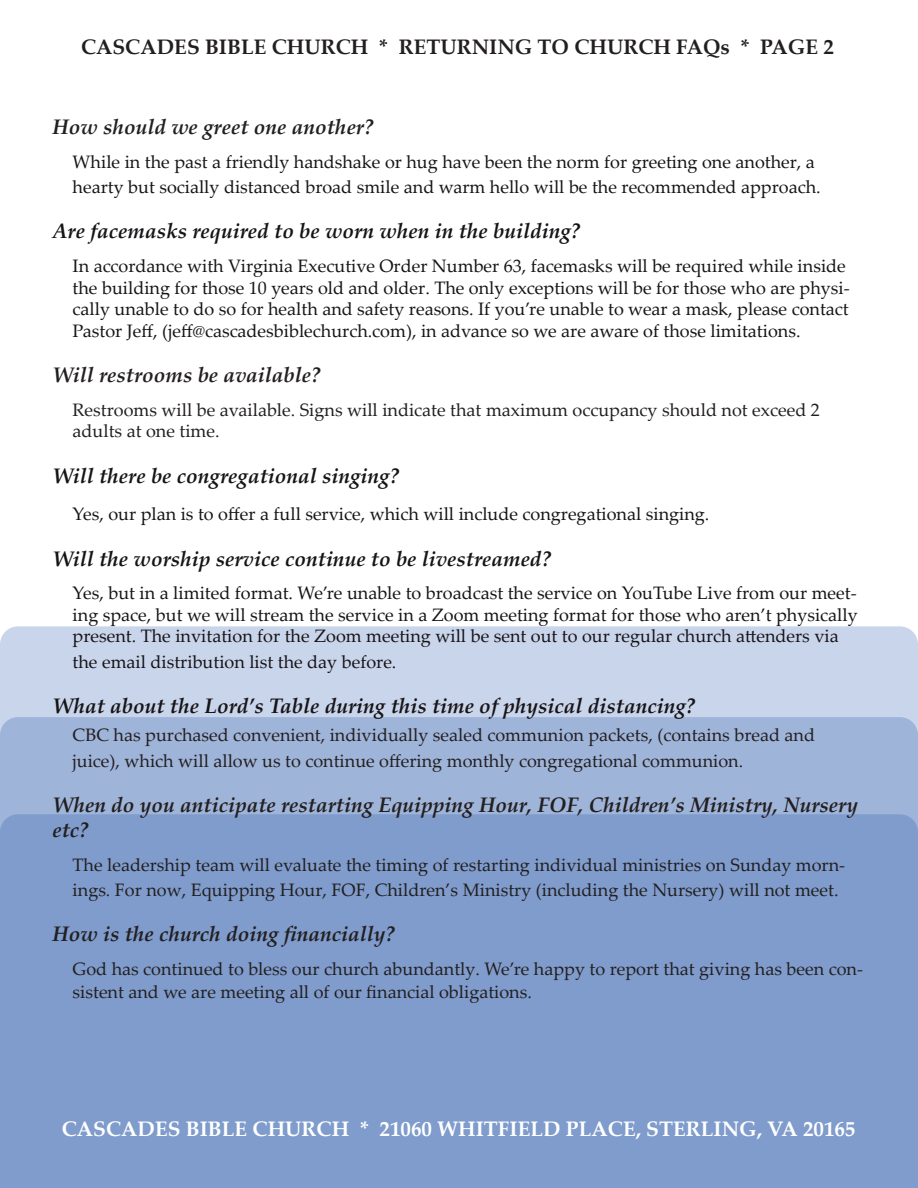
<style>
.page{position:relative;width:918px;height:1188px;background:#fff}
.page>*{position:absolute;margin:0;border:0;box-sizing:border-box;transform-origin:0 0}
.No_Spacing{font:italic 700 21px "Palatino Linotype";color:#171418}
.No_Spacing-2{font:italic 700 21px/25.2px "Palatino Linotype";color:#231f20}
.t1{font:700 21px "Palatino Linotype";color:#fff}
.t2{font:700 21px "Palatino Linotype";color:#231f20}
.No_Spacing-3{font:18px/21.6px "Palatino Linotype";color:#171418}
.No_Spacing-4{font:18px/25.2px "Palatino Linotype";color:#231f20}
</style>
<div class="page">
<div style="left:0;top:626px;width:918px;height:562px;background:#c9d5ea;border-radius:18px"></div>
<div style="left:0;top:717px;width:918px;height:471px;background:#9fb4d9;border-radius:18px"></div>
<div style="left:0;top:814px;width:918px;height:374px;background:#7f9ccc"></div>
<p class="t2" style="left:81px;top:32px;width:754px">CASCADES BIBLE CHURCH * RETURNING TO CHURCH FAQs * PAGE 2</p>
<p class="No_Spacing-2" style="left:52px;top:114px;width:323px">How should we greet one another?</p>
<p class="No_Spacing-3" style="left:73px;top:148px;width:750px;line-height:25.2px">While in the past a friendly handshake or hug have been the norm for greeting one another, a hearty but socially distanced broad smile and warm hello will be the recommended approach.</p>
<p class="No_Spacing" style="left:52px;top:216px;width:529px">Are facemasks required to be worn when in the building?</p>
<p class="No_Spacing-3" style="left:73px;top:254px;width:779px">In accordance with Virginia Executive Order Number 63, facemasks will be required while inside the building for those 10 years old and older. The only exceptions will be for those who are physi&shy;cally unable to do so for health and safety reasons. If you’re unable to wear a mask, please contact Pastor Jeff, (jeff@cascadesbiblechurch.com), in advance so we are aware of those limitations.</p>
<p class="No_Spacing-2" style="left:52px;top:362px;width:270px">Will restrooms be available?</p>
<p class="No_Spacing-4" style="left:73px;top:398px;width:749px;line-height:21.6px">Restrooms will be available. Signs will indicate that maximum occupancy should not exceed 2 adults at one time.</p>
<p class="No_Spacing" style="left:52px;top:461px;width:348px">Will there be congregational singing?</p>
<p class="No_Spacing-3" style="left:73px;top:502px;width:638px">Yes, our plan is to offer a full service, which will include congregational singing.</p>
<p class="No_Spacing" style="left:52px;top:544px;width:500px">Will the worship service continue to be livestreamed?</p>
<p class="No_Spacing-3" style="left:73px;top:582px;width:787px;text-align:justify">Yes, but in a limited format. We’re unable to broadcast the service on YouTube Live from our meet&shy;ing space, but we will stream the service in a Zoom meeting format for those who aren’t physically present. The invitation for the Zoom meeting will be sent out to our regular church attenders via</p>
<p class="No_Spacing-3" style="left:73px;top:650px;width:325px">the email distribution list the day before.</p>
<p class="No_Spacing" style="left:52px;top:691px;width:644px">What about the Lord’s Table during this time of physical distancing?</p>
<p class="No_Spacing-4" style="left:73px;top:722px;width:744px">CBC has purchased convenient, individually sealed communion packets, (contains bread and juice), which will allow us to continue offering monthly congregational communion.</p>
<p class="No_Spacing-2" style="left:52px;top:791px;width:807px">When do you anticipate restarting Equipping Hour, FOF, Children’s Ministry, Nursery etc?</p>
<p class="No_Spacing-4" style="left:73px;top:851px;width:774px">The leadership team will evaluate the timing of restarting individual ministries on Sunday morn&shy;ings. For now, Equipping Hour, FOF, Children’s Ministry (including the Nursery) will not meet.</p>
<p class="No_Spacing-2" style="left:52px;top:921px;width:344px">How is the church doing financially?</p>
<p class="No_Spacing-4" style="left:73px;top:957px;width:792px;line-height:23.4px">God has continued to bless our church abundantly. We’re happy to report that giving has been con&shy;sistent and we are meeting all of our financial obligations.</p>
<p class="t1" style="left:62px;top:1114px;width:795px">CASCADES BIBLE CHURCH * 21060 WHITFIELD PLACE, STERLING, VA 20165</p>
</div>
